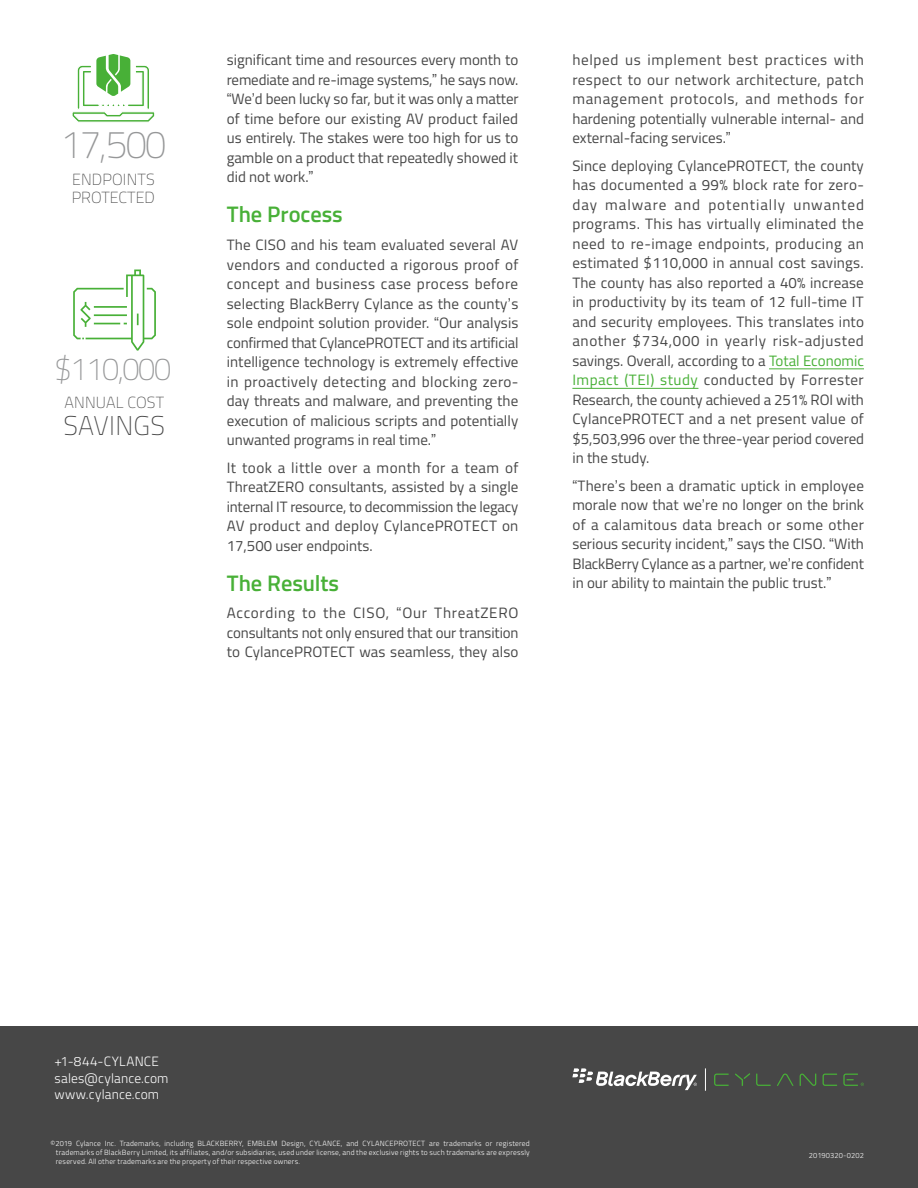
<style>
.page{position:relative;width:918px;height:1188px;background:#fff}
.page>*{position:absolute;margin:0;border:0;box-sizing:border-box;transform-origin:0 0}
.t1{font:100 39px "Titillium";color:#969798}
.t2{font:100 31.8px "Titillium";letter-spacing:-.06em;color:#969798}
.t3{font:100 27px "Titillium";letter-spacing:.01em;color:#474747}
.t4{font:600 22.5px "Titillium";letter-spacing:-.005em;color:#48b037}
.t5{font:100 16.05px/18.1px "Titillium";letter-spacing:.01em;color:#474747}
.t6{font:15px/19.5px "Titillium";color:#474747;text-align:justify}
.t7{font:300 13.5px/16.5px "Titillium";letter-spacing:.015em;color:#fff}
.t8{font:300 7.5px/9px "Titillium";letter-spacing:.025em;color:#fff;text-align:justify}
.s1{font-family:"Arial"}
.s2{color:#48b037}
</style>
<div class="page">
<div style="left:0;top:1026px;width:918px;height:162px;background:#474747"></div>
<svg style="left:572px;top:1068px;width:125px;height:22px"></svg>
<svg style="left:705px;top:1068px;width:1px;height:23px"></svg>
<svg style="left:800px;top:1074px;width:16px;height:12px"></svg>
<svg style="left:714px;top:1074px;width:15px;height:12px"></svg>
<svg style="left:756px;top:1074px;width:15px;height:12px"></svg>
<svg style="left:823px;top:1074px;width:14px;height:12px"></svg>
<svg style="left:735px;top:1073px;width:15px;height:13px"></svg>
<svg style="left:777px;top:1074px;width:16px;height:12px"></svg>
<svg style="left:843px;top:1074px;width:21px;height:12px"></svg>
<hr style="left:769px;top:369px;width:95px;height:1px;background:#48b037">
<hr style="left:572px;top:388px;width:126px;height:1px;background:#48b037">
<svg style="left:72px;top:54px;width:83px;height:68px"></svg>
<svg style="left:73px;top:270px;width:83px;height:81px"></svg>
<h1 class="t1" style="left:60px;top:116px;width:108px">17,500</h1>
<p class="t5" style="left:72px;top:170px;width:85px">ENDPOINTS<br>PROTECTED</p>
<h2 class="t2" style="left:54px;top:346px;width:119px">$110,000</h2>
<p class="t5" style="left:65px;top:393px;width:101px">ANNUAL COST</p>
<h3 class="t3" style="left:64px;top:406px;width:103px">SAVINGS</h3>
<p class="t6" style="left:227px;top:50px;width:293px">significant time and resources every month to remediate and re-image systems,<span class="s1">”</span> he says now. <span class="s1">“</span>We<span class="s1">’</span>d been lucky so far, but it was only a matter of time before our existing AV product failed us entirely. The stakes were too high for us to gamble on a product that repeatedly showed it did not work.<span class="s1">”</span></p>
<h3 class="t4" style="left:227px;top:198px;width:117px">The Process</h3>
<p class="t6" style="left:227px;top:234px;width:293px">The CISO and his team evaluated several AV vendors and conducted a rigorous proof of concept and business case process before selecting BlackBerry Cylance as the county<span class="s1">’</span>s sole endpoint solution provider. <span class="s1">“</span>Our analysis confirmed that CylancePROTECT and its artificial intelligence technology is extremely effective in proactively detecting and blocking zero&shy;day threats and malware, and preventing the execution of malicious scripts and potentially unwanted programs in real time.<span class="s1">”</span></p>
<p class="t6" style="left:227px;top:457px;width:293px">It took a little over a month for a team of ThreatZERO consultants, assisted by a single internal IT resource, to decommission the legacy AV product and deploy CylancePROTECT on 17,500 user endpoints.</p>
<h3 class="t4" style="left:227px;top:566px;width:114px">The Results</h3>
<p class="t6" style="left:227px;top:603px;width:293px">According to the CISO, <span class="s1">“</span>Our ThreatZERO consultants not only ensured that our transition to CylancePROTECT was seamless, they also</p>
<p class="t6" style="left:572px;top:50px;width:293px">helped us implement best practices with respect to our network architecture, patch management protocols, and methods for hardening potentially vulnerable internal- and external-facing services.<span class="s1">”</span></p>
<p class="t6" style="left:572px;top:155px;width:293px">Since deploying CylancePROTECT, the county has documented a 99% block rate for zero&shy;day malware and potentially unwanted programs. This has virtually eliminated the need to re-image endpoints, producing an estimated $110,000 in annual cost savings.<br>The county has also reported a 40% increase in productivity by its team of 12 full-time IT and security employees. This translates into another $734,000 in yearly risk-adjusted savings. Overall, according to a <span class="s2">Total Economic Impact (TEI) study</span> conducted by Forrester Research, the county achieved a 251% ROI with CylancePROTECT and a net present value of $5,503,996 over the three-year period covered in the study.</p>
<p class="t6" style="left:572px;top:475px;width:293px"><span class="s1">“</span>There<span class="s1">’</span>s been a dramatic uptick in employee morale now that we<span class="s1">’</span>re no longer on the brink of a calamitous data breach or some other serious security incident,<span class="s1">”</span> says the CISO. <span class="s1">“</span>With BlackBerry Cylance as a partner, we<span class="s1">’</span>re confident in our ability to maintain the public trust.<span class="s1">”</span></p>
<p class="t7" style="left:54px;top:1052px;width:116px">+1-844-CYLANCE sales@cylance.com www.cylance.com</p>
<p class="t8" style="left:56px;top:1139px;width:476px;text-indent:-5px">©2019 Cylance Inc. Trademarks, including BLACKBERRY, EMBLEM Design, CYLANCE, and CYLANCEPROTECT are trademarks or registered trademarks of BlackBerry Limited, its affiliates, and/or subsidiaries, used under license, and the exclusive rights to such trademarks are expressly reserved. All other trademarks are the property of their respective owners.</p>
<p class="t8" style="left:809px;top:1150px;width:57px">20190320-0202</p>
</div>
